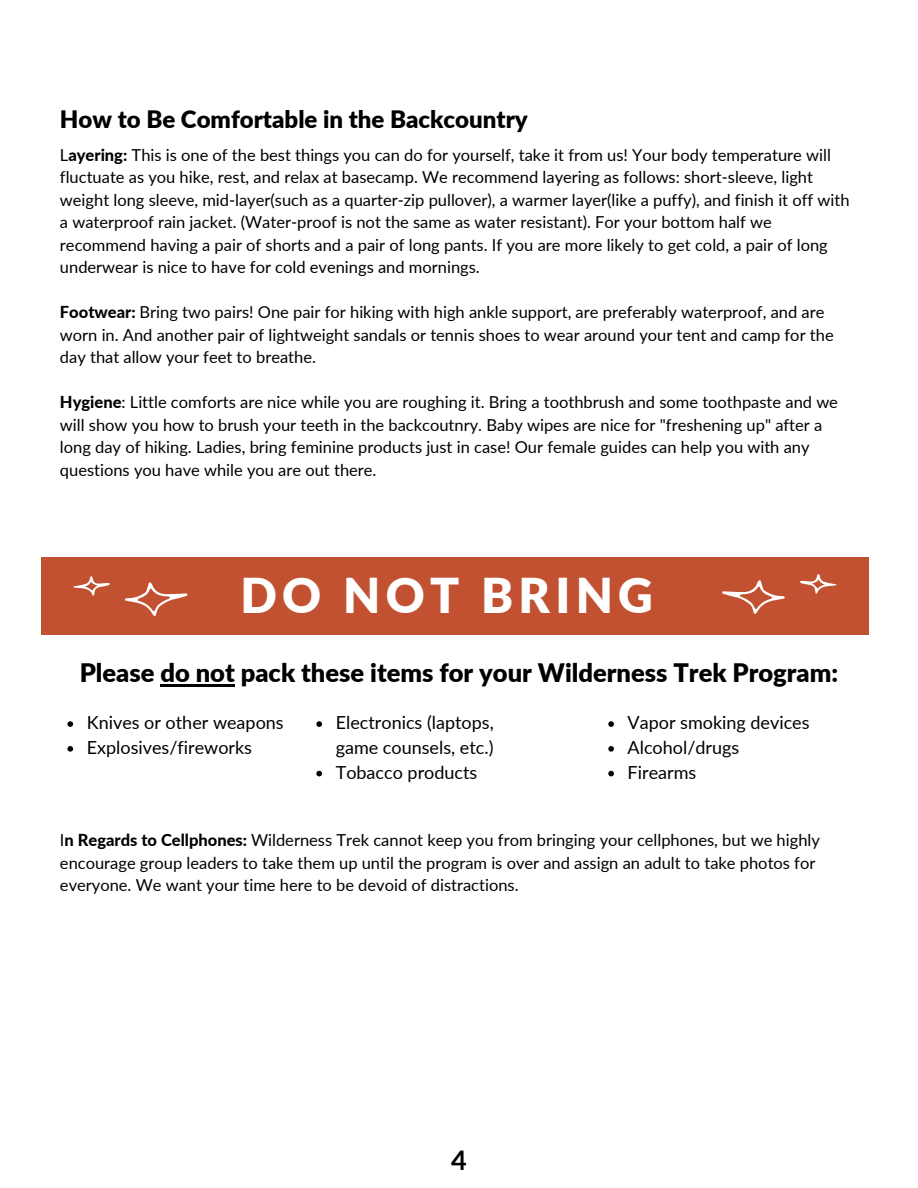
<style>
.page{position:relative;width:918px;height:1188px;background:#fff}
.page>*{position:absolute;margin:0;border:0;box-sizing:border-box;transform-origin:0 0}
.t1{font:900 48px "Lato";letter-spacing:.11em;color:#fff}
.t2{font:700 27px "Lato";color:#000}
.t3{font:900 25.5px "Lato";color:#000}
.t4{font:900 24px "Lato";color:#000}
.t5{font:18px/24.8px "Lato";color:#000}
.t6{font:16.5px/22.5px "Lato";color:#000}
.s1{font-weight:800}
</style>
<div class="page">
<div style="left:41px;top:557px;width:828px;height:78px;background:#c25131"></div>
<svg style="left:73px;top:576px;width:115px;height:40px"></svg>
<svg style="left:722px;top:574px;width:114px;height:40px"></svg>
<svg style="left:67px;top:721px;width:6px;height:6px"></svg>
<svg style="left:67px;top:746px;width:6px;height:6px"></svg>
<svg style="left:316px;top:721px;width:6px;height:6px"></svg>
<svg style="left:316px;top:771px;width:6px;height:5px"></svg>
<svg style="left:608px;top:721px;width:6px;height:6px"></svg>
<svg style="left:608px;top:746px;width:6px;height:6px"></svg>
<svg style="left:608px;top:771px;width:6px;height:5px"></svg>
<hr style="left:160px;top:684px;width:75px;height:2px;background:#000">
<h3 class="t4" style="left:60px;top:104px;width:469px">How to Be Comfortable in the Backcountry</h3>
<p class="t6" style="left:60px;top:143px;width:791px">L<span class="s1">ayering:</span> This is one of the best things you can do for yourself, take it from us! Your body temperature will fluctuate as you hike, rest, and relax at basecamp. We recommend layering as follows: short-sleeve, light weight long sleeve, mid-layer(such as a quarter-zip pullover), a warmer layer(like a puffy), and finish it off with a waterproof rain jacket. (Water-proof is not the same as water resistant). For your bottom half we recommend having a pair of shorts and a pair of long pants. If you are more likely to get cold, a pair of long underwear is nice to have for cold evenings and mornings.</p>
<p class="t6" style="left:60px;top:301px;width:775px"><span class="s1">Footwear:</span> Bring two pairs! One pair for hiking with high ankle support, are preferably waterproof, and are worn in. And another pair of lightweight sandals or tennis shoes to wear around your tent and camp for the day that allow your feet to breathe.</p>
<p class="t6" style="left:60px;top:391px;width:780px"><span class="s1">Hygiene</span>: Little comforts are nice while you are roughing it. Bring a toothbrush and some toothpaste and we will show you how to brush your teeth in the backcoutnry. Baby wipes are nice for "freshening up" after a long day of hiking. Ladies, bring feminine products just in case! Our female guides can help you with any questions you have while you are out there.</p>
<h1 class="t1" style="left:240px;top:565px;width:414px">DO NOT BRING</h1>
<h3 class="t3" style="left:80px;top:657px;width:760px">Please do not pack these items for your Wilderness Trek Program:</h3>
<p class="t5" style="left:87px;top:710px;width:198px">Knives or other weapons<br>Explosives/fireworks</p>
<p class="t5" style="left:336px;top:710px;width:160px;text-align:justify">Electronics (laptops, game counsels, etc.)<br>Tobacco products</p>
<p class="t5" style="left:628px;top:710px;width:183px">Vapor smoking devices<br>Alcohol/drugs<br>Firearms</p>
<p class="t6" style="left:60px;top:829px;width:761px">I<span class="s1">n Regards to Cellphones:</span> Wilderness Trek cannot keep you from bringing your cellphones, but we highly encourage group leaders to take them up until the program is over and assign an adult to take photos for everyone. We want your time here to be devoid of distractions.</p>
<h2 class="t2" style="left:451px;top:1143px;width:17px">4</h2>
</div>
